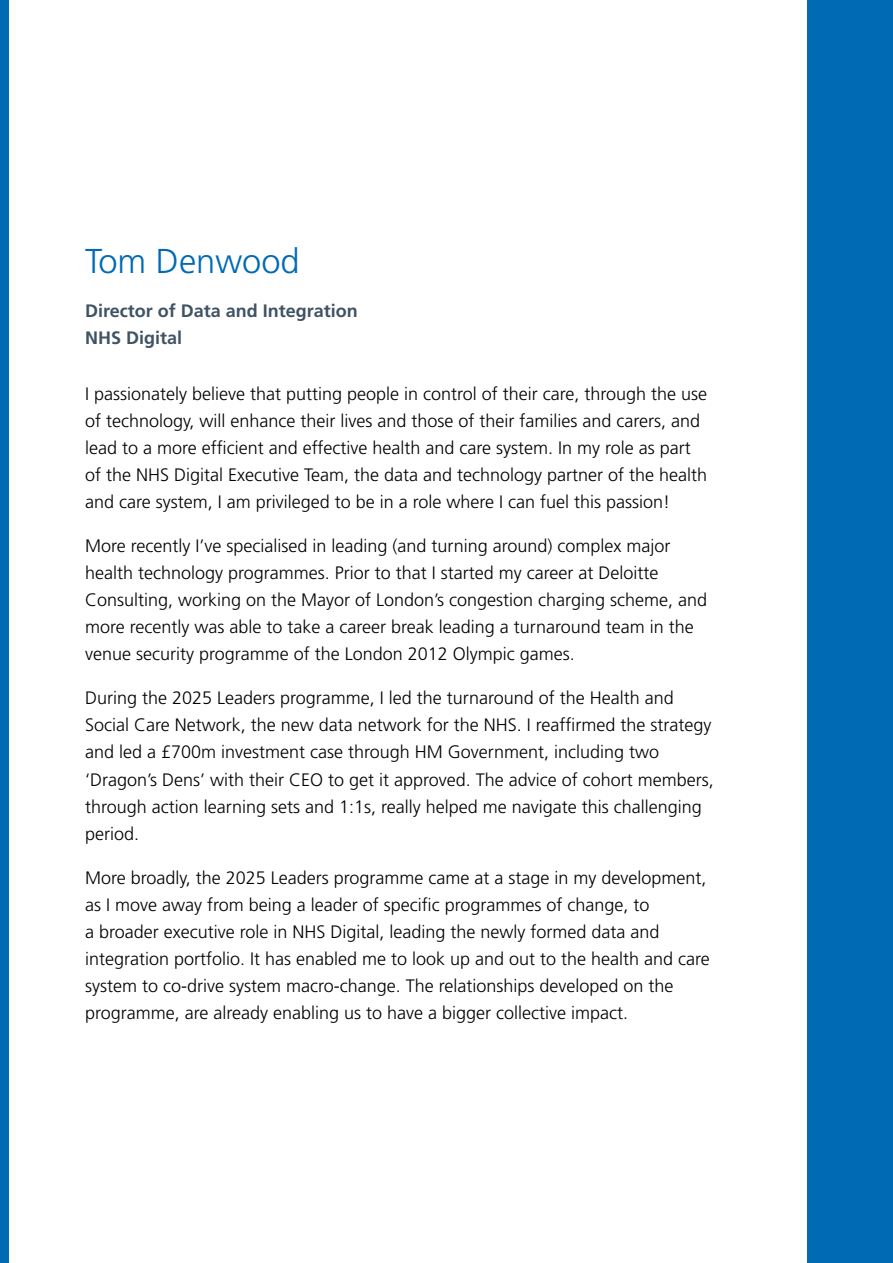
<style>
.page{position:relative;width:893px;height:1263px;background:#fff}
.page>*{position:absolute;margin:0;border:0;box-sizing:border-box;transform-origin:0 0}
.t1{font:300 34.5px "Frutiger";color:#006ab4}
.t2{font:300 18px/27px "Frutiger";color:#000}
.t3{font:700 18px/27px "Frutiger";color:#3f5364}
</style>
<div class="page">
<div style="left:808px;top:0;width:85px;height:1263px;background:#006ab4"></div>
<div style="left:0;top:0;width:9px;height:1263px;background:#006ab4"></div>
<h1 class="t1" style="left:85px;top:241px;width:216px">Tom Denwood</h1>
<p class="t3" style="left:85px;top:297px;width:274px">Director of Data and Integration<br>NHS Digital</p>
<p class="t2" style="left:85px;top:381px;width:624px">I passionately believe that putting people in control of their care, through the use of technology, will enhance their lives and those of their families and carers, and lead to a more efficient and effective health and care system. In my role as part of the NHS Digital Executive Team, the data and technology partner of the health and care system, I am privileged to be in a role where I can fuel this passion!</p>
<p class="t2" style="left:85px;top:533px;width:624px">More recently I’ve specialised in leading (and turning around) complex major health technology programmes. Prior to that I started my career at Deloitte Consulting, working on the Mayor of London’s congestion charging scheme, and more recently was able to take a career break leading a turnaround team in the venue security programme of the London 2012 Olympic games.</p>
<p class="t2" style="left:85px;top:685px;width:630px">During the 2025 Leaders programme, I led the turnaround of the Health and Social Care Network, the new data network for the NHS. I reaffirmed the strategy and led a £700m investment case through HM Government, including two ‘Dragon’s Dens’ with their CEO to get it approved. The advice of cohort members, through action learning sets and 1:1s, really helped me navigate this challenging period.</p>
<p class="t2" style="left:85px;top:864px;width:626px">More broadly, the 2025 Leaders programme came at a stage in my development, as I move away from being a leader of specific programmes of change, to<br>a broader executive role in NHS Digital, leading the newly formed data and integration portfolio. It has enabled me to look up and out to the health and care system to co-drive system macro-change. The relationships developed on the programme, are already enabling us to have a bigger collective impact.</p>
</div>
